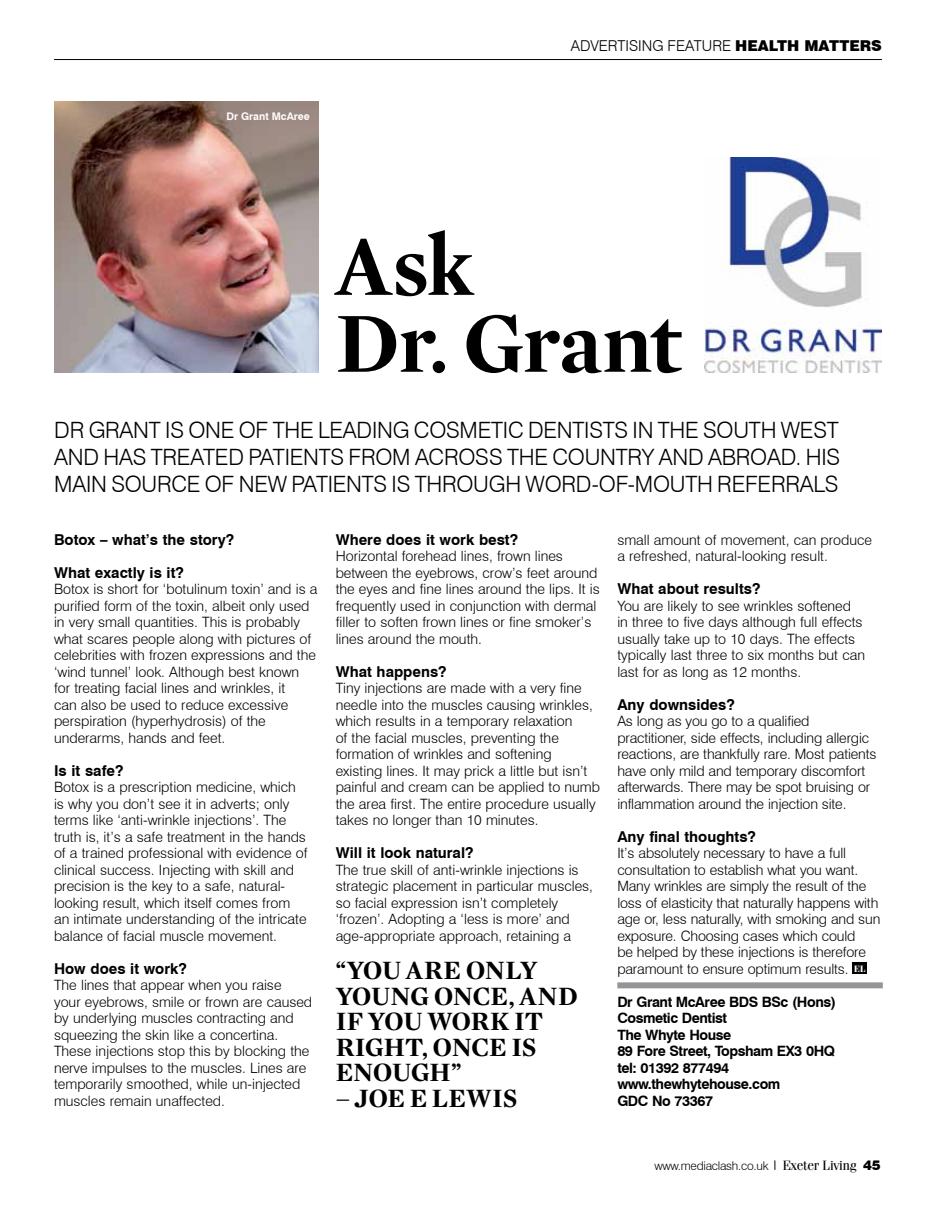
<style>
.page{position:relative;width:936px;height:1212px;background:#fff}
.page>*{position:absolute;margin:0;border:0;box-sizing:border-box;transform-origin:0 0}
.t1{font:700 87.3px/76.9px "Mercury Display";color:#000}
.t2{font:700 27px/25.5px "Mercury Display";letter-spacing:-.02em;color:#000}
.t3{font:300 22.5px "Swiss 721 BT";letter-spacing:-.01em;color:#000}
.t4{font:700 15px "Swiss 721 BT";color:#000}
.t5{font:300 15px "Swiss 721 BT";color:#000}
.t6{font:300 14.25px/16.5px "Swiss 721 BT";color:#000}
.t7{font:700 14.25px/16.5px "Swiss 721 BT";letter-spacing:-.03em;color:#000}
.t8{font:300 12px "Swiss 721 BT";letter-spacing:-.02em;color:#000}
.t9{font:700 10.5px "Swiss 721 BT";color:#fff}
.s1{font-weight:900}
.s2{font-family:"Fenice";font-weight:400;font-size:13.5px}
.s3{font-weight:900;font-size:13.5px}
</style>
<div class="page">
<img style="left:54px;top:102px;width:264px;height:271px">
<div style="left:852px;top:963px;width:15px;height:11px;background:#000"></div>
<div style="left:617px;top:982px;width:265px;height:6px;background:#939598"></div>
<hr style="left:54px;top:59px;width:827px;height:1px;background:#000">
<img style="left:704px;top:157px;width:177px;height:216px">
<p class="t9" style="left:226px;top:110px;width:85px">Dr Grant McAree</p>
<p class="t5" style="left:570px;top:37px;width:313px">Advertising feature <span class="s1">HEALTH MATTERS</span></p>
<h1 class="t1" style="left:335px;top:228px;width:347px">ASK<br>DR. GRANT</h1>
<h3 class="t3" style="left:54px;top:417px;width:316px">DR GRANT IS ONE OF THE LEADING</h3>
<h3 class="t3" style="left:414px;top:417px;width:128px">COSMETIC DENTISTS</h3>
<h3 class="t3" style="left:632px;top:417px;width:181px">IN THE SOUTH WEST</h3>
<h3 class="t3" style="left:54px;top:444px;width:163px">AND HAS TREATED</h3>
<h3 class="t3" style="left:248px;top:444px;width:38px">PATIENTS</h3>
<h3 class="t3" style="left:348px;top:444px;width:251px">FROM ACROSS THE COUNTR</h3>
<h3 class="t3" style="left:641px;top:444px;width:189px">Y AND ABROAD. HIS</h3>
<h3 class="t3" style="left:54px;top:471px;width:275px">MAIN SOURCE OF NEW PATIENTS</h3>
<h3 class="t3" style="left:391px;top:471px;width:340px">IS THROUGH WORD-OF-MOUTH REFERR</h3>
<h3 class="t3" style="left:799px;top:471px;width:38px">ALS</h3>
<p class="t4" style="left:54px;top:530px;width:181px">Botox – what’s the story?</p>
<p class="t4" style="left:54px;top:563px;width:131px">What exactly is it?</p>
<p class="t6" style="left:54px;top:581px;width:265px">Botox is short for ‘botulinum toxin’ and is a purified form of the toxin, albeit only used in very small quantities. This is probably what scares people along with pictures of celebrities with frozen expressions and the ‘wind tunnel’ look. Although best known for treating facial lines and wrinkles, it<br>can also be used to reduce excessive perspiration (hyperhydrosis) of the underarms, hands and feet.</p>
<p class="t4" style="left:54px;top:761px;width:71px">Is it safe?</p>
<p class="t6" style="left:54px;top:779px;width:255px">Botox is a prescription medicine, which is why you don’t see it in adverts; only terms like ‘anti-wrinkle injections’. The truth is, it’s a safe treatment in the hands of a trained professional with evidence of clinical success. I njecting with skill and precision is the key to a safe, natural&shy;looking result, which itself comes from an intimate understanding of the intricate balance of facial muscle movement.</p>
<p class="t4" style="left:54px;top:959px;width:134px">How does it work?</p>
<p class="t6" style="left:54px;top:977px;width:260px">The lines that appear when you raise<br>your eyebrows, smile or frown are caused by underlying muscles contracting and squeezing the skin like a concertina.<br>These injections stop this by blocking the nerve impulses to the muscles. Lines are temporarily smoothed, while un-injected muscles remain unaffected.</p>
<p class="t4" style="left:335px;top:530px;width:184px">Where does it work best?</p>
<p class="t6" style="left:335px;top:548px;width:265px">Horizontal forehead lines, frown lines between the eyebrows, crow’s feet around the eyes and fine lines around the lips. It is frequently used in conjunction with dermal filler to soften frown lines or fine smoker’s lines around the mouth.</p>
<p class="t4" style="left:335px;top:662px;width:112px">What happens?</p>
<p class="t6" style="left:335px;top:680px;width:266px">Tiny injections are made with a very fine needle into the muscles causing wrinkles, which results in a temporary relaxation<br>of the facial muscles, preventing the formation of wrinkles and softening existing lines. It may prick a little but isn’t painful and cream can be applied to numb the area first. The entire procedure usually takes no longer than 10 minutes.</p>
<p class="t4" style="left:335px;top:844px;width:139px">Will it look natural?</p>
<p class="t6" style="left:335px;top:861px;width:259px">The true skill of anti-wrinkle injections is strategic placement in particular muscles, so facial expression isn’t completely ‘frozen’. Adopting a ‘less is more’ and age-appropriate approach, retaining a</p>
<h2 class="t2" style="left:335px;top:958px;width:242px">“YOU ARE ONLY<br>YOUNG ONCE, AND<br>IF YOU WORK IT<br>RIGHT, ONCE IS<br>ENOUGH”</h2>
<h2 class="t2" style="left:335px;top:1085px;width:183px">– JOE E LEWIS</h2>
<p class="t6" style="left:617px;top:531px;width:256px">small amount of movement, can produce a refreshed, natural-looking result.</p>
<p class="t4" style="left:617px;top:580px;width:144px">What about results?</p>
<p class="t6" style="left:617px;top:597px;width:249px">You are likely to see wrinkles softened in three to five days although full effects usually take up to 10 days. The effects typically last three to six months but can last for as long as 12 months.</p>
<p class="t4" style="left:617px;top:695px;width:119px">Any downsides?</p>
<p class="t6" style="left:617px;top:713px;width:261px">As long as you go to a qualified practitioner, side effects, including allergic reactions, are thankfully rare. Most patients have only mild and temporary discomfort afterwards. There may be spot bruising or inflammation around the injection site.</p>
<p class="t4" style="left:617px;top:827px;width:140px">Any final thoughts?</p>
<p class="t6" style="left:617px;top:845px;width:264px">It’s absolutely necessary to have a full consultation to establish what you want.<br>Many wrinkles are simply the result of the loss of elasticity that naturally happens with age or, less naturally, with smoking and sun exposure. Choosing cases which could<br>be helped by these injections is therefore paramount to ensure optimum results. <sup>EL</sup></p>
<p class="t7" style="left:617px;top:993px;width:220px">Dr Grant McAree BDS BSc (Hons)<br>Cosmetic Dentist<br>The Whyte House<br>89 Fore Street, Topsham EX3 0HQ tel: 01392 877494 www.thewhytehouse.com<br>GDC No 73367</p>
<p class="t8" style="left:654px;top:1158px;width:228px">www.mediaclash.co.uk <span class="s2">Exeter Living</span> <span class="s3">45</span></p>
</div>
